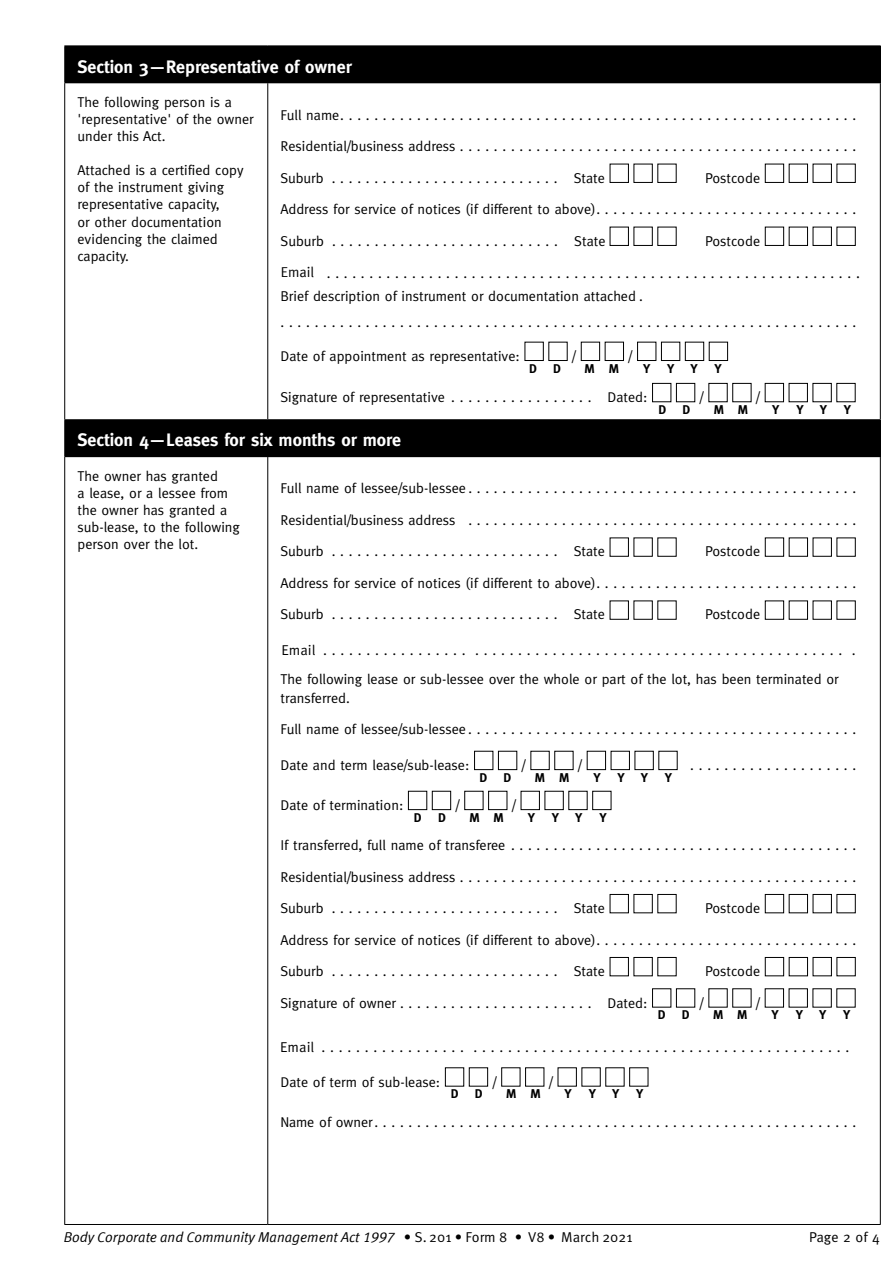
<style>
.page{position:relative;width:893px;height:1263px;background:#fff}
.page>*{position:absolute;margin:0;border:0;box-sizing:border-box;transform-origin:0 0}
.t1{font:700 18px "Meta";color:#fff}
.t2{font:14.25px/17.1px "Meta";color:#000}
.t3{font:italic 14.25px "Meta Normal LF";color:#000}
.t4{font:14.25px "Meta Normal LF";color:#000}
.t5{font:700 12.75px "Meta";color:#000}
.s1{font-family:"Meta Normal LF"}
.s2{font-family:"Meta Pro Norm"}
.s3{font-family:"Meta Pro Norm";font-style:normal}
</style>
<div class="page">
<div style="left:65px;top:46px;width:815px;height:37px;background:#000"></div>
<div style="left:65px;top:420px;width:815px;height:37px;background:#000"></div>
<hr style="left:268px;top:82px;width:613px;height:1px;background:#000">
<hr style="left:268px;top:419px;width:613px;height:1px;background:#000">
<hr style="left:268px;top:456px;width:613px;height:1px;background:#000">
<hr style="left:268px;top:1224px;width:613px;height:1px;background:#000">
<hr style="left:64px;top:45px;width:204px;height:1px;background:#000">
<hr style="left:268px;top:45px;width:613px;height:1px;background:#000">
<hr style="left:64px;top:419px;width:204px;height:1px;background:#000">
<hr style="left:64px;top:1224px;width:204px;height:1px;background:#000">
<hr style="left:64px;top:82px;width:204px;height:1px;background:#000">
<hr style="left:267px;top:83px;width:1px;height:336px;background:#000">
<hr style="left:64px;top:456px;width:204px;height:1px;background:#000">
<hr style="left:267px;top:457px;width:1px;height:767px;background:#000">
<hr style="left:64px;top:46px;width:1px;height:36px;background:#000">
<hr style="left:880px;top:46px;width:1px;height:36px;background:#000">
<hr style="left:64px;top:83px;width:1px;height:336px;background:#000">
<hr style="left:880px;top:83px;width:1px;height:336px;background:#000">
<hr style="left:64px;top:420px;width:1px;height:36px;background:#000">
<hr style="left:880px;top:420px;width:1px;height:36px;background:#000">
<hr style="left:64px;top:457px;width:1px;height:767px;background:#000">
<hr style="left:880px;top:457px;width:1px;height:767px;background:#000">
<svg style="left:609px;top:163px;width:247px;height:83px"></svg>
<svg style="left:524px;top:341px;width:204px;height:20px"></svg>
<svg style="left:652px;top:383px;width:204px;height:19px"></svg>
<svg style="left:609px;top:537px;width:247px;height:83px"></svg>
<svg style="left:408px;top:750px;width:448px;height:258px"></svg>
<svg style="left:445px;top:1067px;width:204px;height:20px"></svg>
<p class="t1" style="left:77px;top:56px;width:276px">Section 3—Representative of owner</p>
<p class="t2" style="left:77px;top:93px;width:178px">The following person is a 'representative' of the owner under this Act.</p>
<p class="t2" style="left:77px;top:162px;width:168px">Attached is a certified copy of the instrument giving representative capacity,<br>or other documentation evidencing the claimed capacity.</p>
<p class="t2" style="left:281px;top:106px;width:577px">Full name. . . . . . . . . . . . . . . . . . . . . . . . . . . . . . . . . . . . . . . . . . . . . . . . . . . . . . . . . . . . .</p>
<p class="t2" style="left:281px;top:137px;width:577px">Residential/business address . . . . . . . . . . . . . . . . . . . . . . . . . . . . . . . . . . . . . . . . . . . . . . .</p>
<p class="t2" style="left:281px;top:169px;width:45px">Suburb</p>
<p class="t2" style="left:332px;top:169px;width:275px">. . . . . . . . . . . . . . . . . . . . . . . . . . . State</p>
<p class="t2" style="left:705px;top:169px;width:57px">Postcode</p>
<p class="t2" style="left:280px;top:200px;width:577px">Address for service of notices (if different to above) . . . . . . . . . . . . . . . . . . . . . . . . . . . . . . .</p>
<p class="t2" style="left:280px;top:232px;width:327px">Suburb . . . . . . . . . . . . . . . . . . . . . . . . . . . State</p>
<p class="t2" style="left:705px;top:232px;width:57px">Postcode</p>
<p class="t2" style="left:281px;top:261px;width:581px;line-height:23.4px"><span class="s1">Email</span> . . . . . . . . . . . . . . . . . . . . . . . . . . . . . . . . . . . . . . . . . . . . . . . . . . . . . . . . . . . . . . <span class="s1">.<br></span>Brief description of instrument or documentation attached .</p>
<p class="t2" style="left:281px;top:313px;width:577px">. . . . . . . . . . . . . . . . . . . . . . . . . . . . . . . . . . . . . . . . . . . . . . . . . . . . . . . . . . . . . . . . . . . .</p>
<p class="t2" style="left:281px;top:347px;width:241px">Date of appointment as representative:</p>
<p class="t2" style="left:572px;top:347px;width:6px">/</p>
<p class="t2" style="left:629px;top:347px;width:6px">/</p>
<p class="t5" style="left:529px;top:361px;width:9px">D</p>
<p class="t5" style="left:553px;top:361px;width:9px">D</p>
<p class="t5" style="left:585px;top:361px;width:36px">M M</p>
<p class="t5" style="left:643px;top:361px;width:9px">Y</p>
<p class="t5" style="left:667px;top:361px;width:32px">Y Y</p>
<p class="t5" style="left:715px;top:361px;width:9px">Y</p>
<p class="t2" style="left:281px;top:388px;width:368px">Signature of representative . . . . . . . . . . . . . . . . . Dated:</p>
<p class="t2" style="left:700px;top:388px;width:6px">/</p>
<p class="t2" style="left:756px;top:388px;width:6px">/</p>
<p class="t5" style="left:658px;top:402px;width:9px">D</p>
<p class="t5" style="left:682px;top:402px;width:9px">D</p>
<p class="t5" style="left:714px;top:402px;width:36px">M M</p>
<p class="t5" style="left:772px;top:402px;width:9px">Y</p>
<p class="t5" style="left:796px;top:402px;width:9px">Y</p>
<p class="t5" style="left:820px;top:402px;width:9px">Y</p>
<p class="t5" style="left:844px;top:402px;width:9px">Y</p>
<p class="t1" style="left:77px;top:430px;width:325px">Section 4—Leases for six months or more</p>
<p class="t2" style="left:77px;top:467px;width:142px">The owner has granted</p>
<p class="t2" style="left:77px;top:484px;width:152px">a lease, or a lessee from</p>
<p class="t2" style="left:281px;top:480px;width:577px">Full name of lessee/sub-lessee . . . . . . . . . . . . . . . . . . . . . . . . . . . . . . . . . . . . . . . . . . . . . .</p>
<p class="t2" style="left:77px;top:501px;width:164px">the owner has granted a sub-lease, to the following</p>
<p class="t2" style="left:281px;top:511px;width:577px">Residential/business address . . . . . . . . . . . . . . . . . . . . . . . . . . . . . . . . . . . . . . . . . . . . . .</p>
<p class="t2" style="left:77px;top:535px;width:122px">person over the lot.</p>
<p class="t2" style="left:281px;top:543px;width:326px">Suburb . . . . . . . . . . . . . . . . . . . . . . . . . . . State</p>
<p class="t2" style="left:705px;top:543px;width:57px">Postcode</p>
<p class="t2" style="left:280px;top:574px;width:577px">Address for service of notices (if different to above). . . . . . . . . . . . . . . . . . . . . . . . . . . . . . .</p>
<p class="t2" style="left:280px;top:606px;width:326px">Suburb . . . . . . . . . . . . . . . . . . . . . . . . . . . State</p>
<p class="t2" style="left:705px;top:606px;width:57px">Postcode</p>
<p class="t2" style="left:280px;top:635px;width:577px;line-height:29px"><span class="s2">Email</span> <span class="s1">................. ........................................... .<br></span>The following lease or sub-lessee over the whole or part of the lot, has been terminated or</p>
<p class="t2" style="left:280px;top:689px;width:71px">transferred.</p>
<p class="t2" style="left:280px;top:721px;width:577px">Full name of lessee/sub-lessee . . . . . . . . . . . . . . . . . . . . . . . . . . . . . . . . . . . . . . . . . . . . . .</p>
<p class="t2" style="left:280px;top:756px;width:190px">Date and term lease/sub-lease:</p>
<p class="t2" style="left:522px;top:756px;width:6px">/</p>
<p class="t2" style="left:578px;top:756px;width:6px">/</p>
<p class="t2" style="left:690px;top:756px;width:168px">. . . . . . . . . . . . . . . . . . . .</p>
<p class="t5" style="left:479px;top:770px;width:9px">D</p>
<p class="t5" style="left:504px;top:770px;width:9px">D</p>
<p class="t5" style="left:535px;top:770px;width:36px">M M</p>
<p class="t5" style="left:593px;top:770px;width:9px">Y</p>
<p class="t5" style="left:617px;top:770px;width:9px">Y</p>
<p class="t5" style="left:641px;top:770px;width:9px">Y</p>
<p class="t5" style="left:665px;top:770px;width:9px">Y</p>
<p class="t2" style="left:281px;top:796px;width:124px">Date of termination:</p>
<p class="t2" style="left:456px;top:796px;width:6px">/</p>
<p class="t2" style="left:512px;top:796px;width:6px">/</p>
<p class="t5" style="left:414px;top:810px;width:9px">D</p>
<p class="t5" style="left:438px;top:810px;width:9px">D</p>
<p class="t5" style="left:469px;top:810px;width:36px">M M</p>
<p class="t5" style="left:528px;top:810px;width:9px">Y</p>
<p class="t5" style="left:552px;top:810px;width:9px">Y</p>
<p class="t5" style="left:575px;top:810px;width:9px">Y</p>
<p class="t5" style="left:599px;top:810px;width:9px">Y</p>
<p class="t2" style="left:281px;top:836px;width:577px">If transferred, full name of transferee . . . . . . . . . . . . . . . . . . . . . . . . . . . . . . . . . . . . . . . . .</p>
<p class="t2" style="left:281px;top:868px;width:577px">Residential/business address . . . . . . . . . . . . . . . . . . . . . . . . . . . . . . . . . . . . . . . . . . . . . . .</p>
<p class="t2" style="left:281px;top:899px;width:326px">Suburb . . . . . . . . . . . . . . . . . . . . . . . . . . . State</p>
<p class="t2" style="left:705px;top:899px;width:57px">Postcode</p>
<p class="t2" style="left:281px;top:931px;width:577px">Address for service of notices (if different to above). . . . . . . . . . . . . . . . . . . . . . . . . . . . . . .</p>
<p class="t2" style="left:281px;top:962px;width:326px">Suburb . . . . . . . . . . . . . . . . . . . . . . . . . . . State</p>
<p class="t2" style="left:705px;top:962px;width:57px">Postcode</p>
<p class="t2" style="left:281px;top:994px;width:368px">Signature of owner . . . . . . . . . . . . . . . . . . . . . . . Dated:</p>
<p class="t2" style="left:700px;top:994px;width:6px">/</p>
<p class="t2" style="left:756px;top:994px;width:6px">/</p>
<p class="t5" style="left:658px;top:1007px;width:9px">D</p>
<p class="t5" style="left:682px;top:1007px;width:9px">D</p>
<p class="t5" style="left:713px;top:1007px;width:36px">M M</p>
<p class="t5" style="left:772px;top:1007px;width:9px">Y</p>
<p class="t5" style="left:796px;top:1007px;width:9px">Y</p>
<p class="t5" style="left:819px;top:1007px;width:9px">Y</p>
<p class="t5" style="left:843px;top:1007px;width:9px">Y</p>
<p class="t4" style="left:280px;top:1039px;width:570px"><span class="s2">Email</span> ................. ............................................</p>
<p class="t2" style="left:281px;top:1073px;width:161px">Date of term of sub-lease:</p>
<p class="t2" style="left:493px;top:1073px;width:6px">/</p>
<p class="t2" style="left:549px;top:1073px;width:6px">/</p>
<p class="t5" style="left:451px;top:1086px;width:9px">D</p>
<p class="t5" style="left:475px;top:1086px;width:9px">D</p>
<p class="t5" style="left:506px;top:1086px;width:36px">M M</p>
<p class="t5" style="left:565px;top:1086px;width:9px">Y</p>
<p class="t5" style="left:589px;top:1086px;width:32px">Y Y</p>
<p class="t5" style="left:636px;top:1086px;width:9px">Y</p>
<p class="t2" style="left:281px;top:1113px;width:577px">Name of owner. . . . . . . . . . . . . . . . . . . . . . . . . . . . . . . . . . . . . . . . . . . . . . . . . . . . . . . . .</p>
<p class="t3" style="left:64px;top:1229px;width:570px">Body Corporate and Community Management Act 1997 <span class="s3">• S. 201 • Form 8 • V8 • March 2021</span></p>
<p class="t2" style="left:809px;top:1229px;width:72px">Page 2 of 4</p>
</div>
